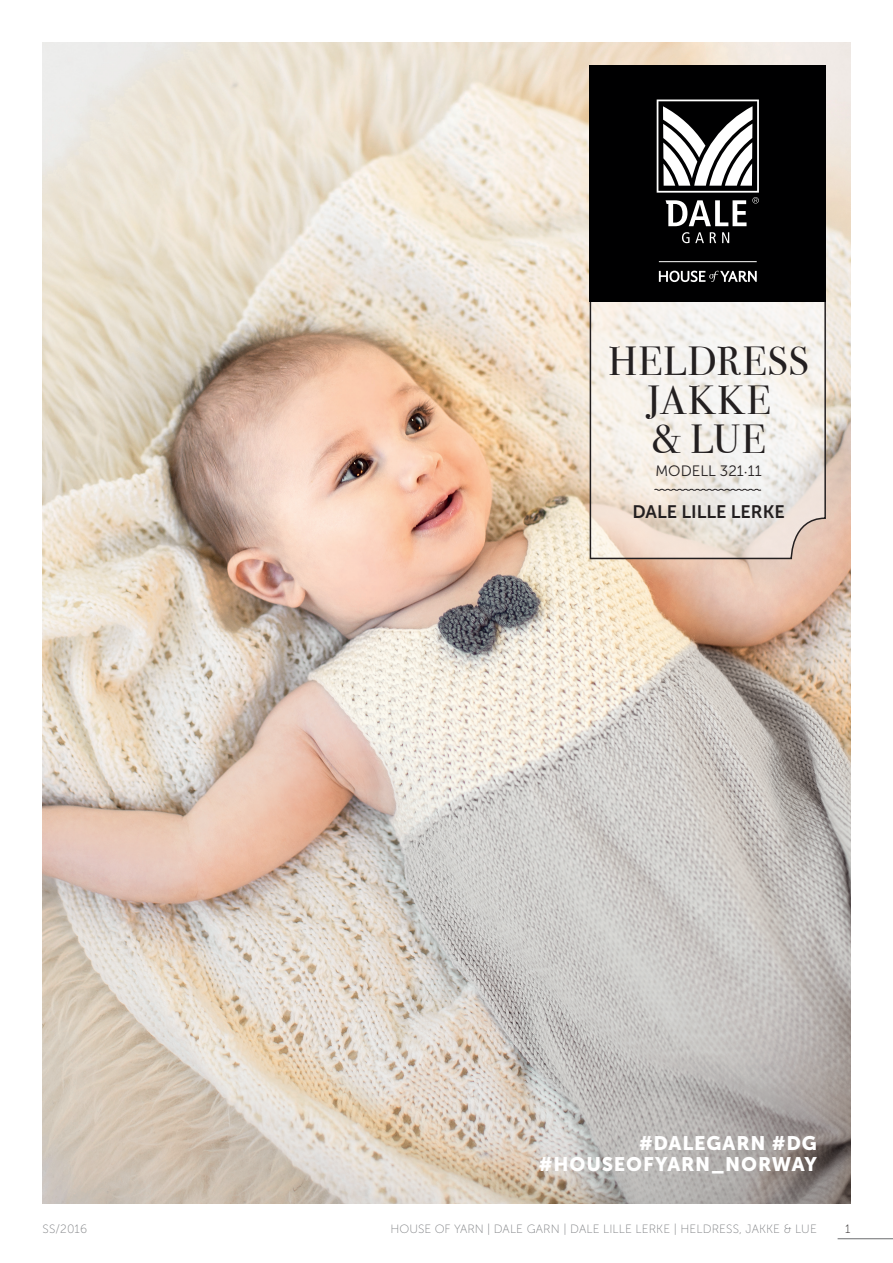
<style>
.page{position:relative;width:893px;height:1263px;background:#fff}
.page>*{position:absolute;margin:0;border:0;box-sizing:border-box;transform-origin:0 0}
.t1{font:40.5px "Bodoni Svty Two ITCTT";letter-spacing:.035em;color:#231f20}
.t2{font:19.5px "Museo Sans 900";letter-spacing:.045em;color:#fff}
.Ulltyper{font:18px "Museo Sans 700";color:#231f20}
.Ulltyper-2{font:15px "Museo Sans 300";color:#231f20}
.t3{font:12px "Museo Sans 100";letter-spacing:.01em;color:#808285}
.t4{font:12px "Museo Sans 100";color:#231f20}
.s1{font-family:"Bodoni Svty Two ITCTT"}
</style>
<div class="page">
<hr style="left:838px;top:1238px;width:55px;height:1px;background:#6c6d70">
<img style="left:43px;top:43px;width:807px;height:1160px">
<svg style="left:589px;top:212px;width:238px;height:348px"></svg>
<div style="left:590px;top:66px;width:236px;height:236px;background:#000001"></div>
<hr style="left:659px;top:261px;width:98px;height:1px;background:#fff">
<svg style="left:659px;top:271px;width:98px;height:11px"></svg>
<svg style="left:682px;top:232px;width:7px;height:11px"></svg>
<svg style="left:695px;top:232px;width:9px;height:11px"></svg>
<svg style="left:710px;top:232px;width:6px;height:11px"></svg>
<svg style="left:722px;top:232px;width:7px;height:11px"></svg>
<svg style="left:657px;top:100px;width:102px;height:126px"></svg>
<svg style="left:654px;top:488px;width:108px;height:3px"></svg>
<p class="t1" style="left:608px;top:328px;width:202px">HELDRESS</p>
<p class="t1" style="left:647px;top:367px;width:125px">JAKKE</p>
<p class="t1" style="left:652px;top:406px;width:115px">&amp; LUE</p>
<p class="Ulltyper-2" style="left:655px;top:462px;width:108px">MODELL 321<span class="s1">∙</span>11</p>
<p class="Ulltyper" style="left:632px;top:502px;width:154px">DALE LILLE LERKE</p>
<p class="t2" style="left:639px;top:1132px;width:179px">#DALEGARN #DG</p>
<p class="t2" style="left:539px;top:1153px;width:279px">#HOUSEOFYARN_NORWAY</p>
<p class="t3" style="left:43px;top:1222px;width:46px">SS/2016</p>
<p class="t3" style="left:391px;top:1222px;width:428px">HOUSE OF YARN | DALE GARN | DALE LILLE LERKE | HELDRESS, JAKKE &amp; LUE</p>
<p class="t4" style="left:845px;top:1222px;width:7px">1</p>
</div>
